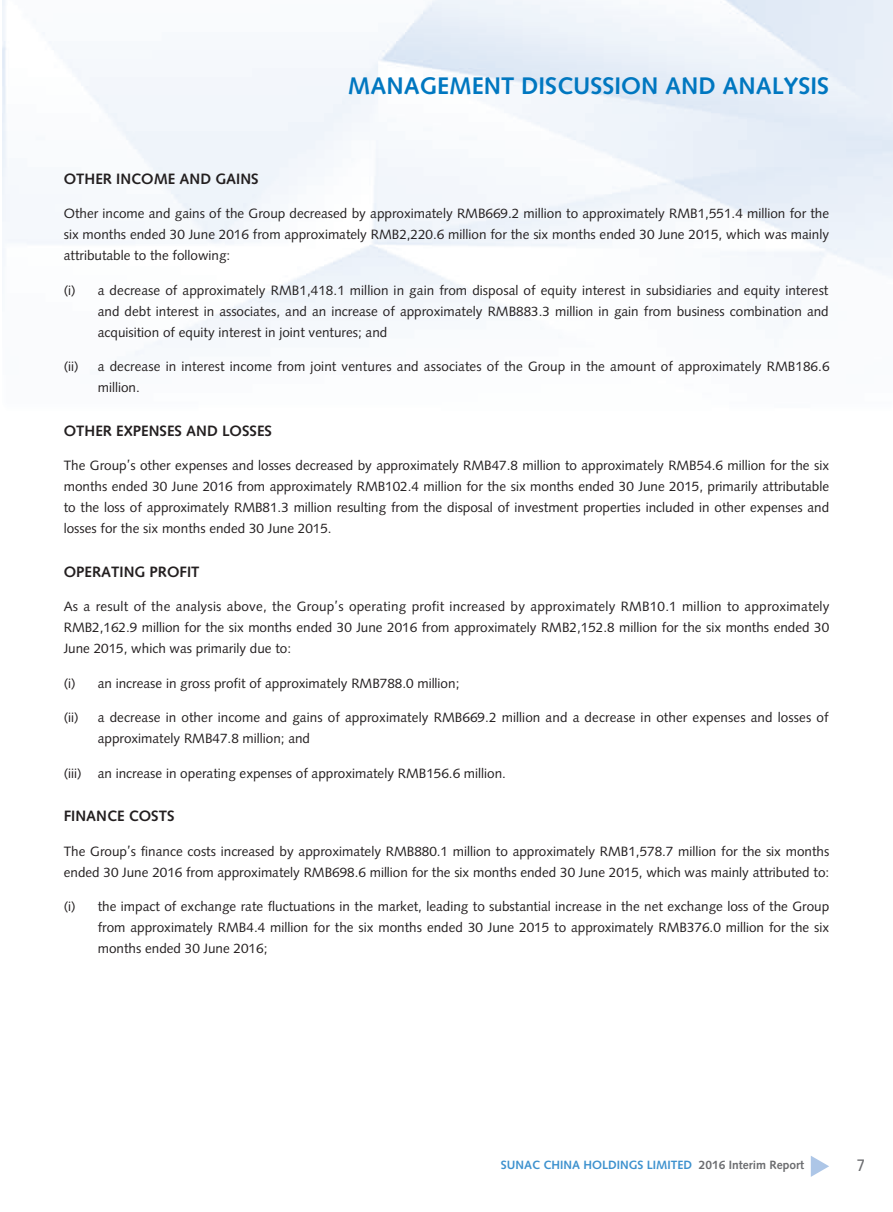
<style>
.page{position:relative;width:893px;height:1212px;background:#fff}
.page>*{position:absolute;margin:0;border:0;box-sizing:border-box;transform-origin:0 0}
.t1{font:700 24px "Syntax LT Std";color:#0077c0}
.t2{font:16.5px "Frutiger LT Std";color:#6c6d70;scale:.9 1}
._4__副標題{font:700 15px "Syntax LT Std";color:#231f20}
._1__內文{font:13.5px/21px "Syntax LT Std";color:#231f20;text-align:justify}
.t3{font:700 12px "Syntax LT Std";color:#3d91ce}
.s1{color:#6c6d70}
</style>
<div class="page">
<svg style="left:811px;top:1155px;width:18px;height:22px"></svg>
<h1 class="t1" style="left:348px;top:72px;width:483px">MANAGEMENT DISCUSSION AND ANALYSIS</h1>
<p class="_4__副標題" style="left:64px;top:170px;width:196px">OTHER INCOME AND GAINS</p>
<p class="_1__內文" style="left:64px;top:203px;width:767px">Other income and gains of the Group decreased by approximately RMB669.2 million to approximately RMB1,551.4 million for the six months ended 30 June 2016 from approximately RMB2,220.6 million for the six months ended 30 June 2015, which was mainly attributable to the following:</p>
<p class="_1__內文" style="left:98px;top:279px;width:732px;text-indent:-34px">(i) a decrease of approximately RMB1,418.1 million in gain from disposal of equity interest in subsidiaries and equity interest and debt interest in associates, and an increase of approximately RMB883.3 million in gain from business combination and acquisition of equity interest in joint ventures; and</p>
<p class="_1__內文" style="left:98px;top:356px;width:733px;text-indent:-34px">(ii) a decrease in interest income from joint ventures and associates of the Group in the amount of approximately RMB186.6 million.</p>
<p class="_4__副標題" style="left:64px;top:422px;width:210px">OTHER EXPENSES AND LOSSES</p>
<p class="_1__內文" style="left:64px;top:455px;width:767px">The Group’s other expenses and losses decreased by approximately RMB47.8 million to approximately RMB54.6 million for the six months ended 30 June 2016 from approximately RMB102.4 million for the six months ended 30 June 2015, primarily attributable to the loss of approximately RMB81.3 million resulting from the disposal of investment properties included in other expenses and losses for the six months ended 30 June 2015.</p>
<p class="_4__副標題" style="left:64px;top:563px;width:137px">OPERATING PROFIT</p>
<p class="_1__內文" style="left:64px;top:596px;width:767px">As a result of the analysis above, the Group’s operating profit increased by approximately RMB10.1 million to approximately RMB2,162.9 million for the six months ended 30 June 2016 from approximately RMB2,152.8 million for the six months ended 30<br>June 2015, which was primarily due to:</p>
<p class="_1__內文" style="left:64px;top:672px;width:397px">(i) an increase in gross profit of approximately RMB788.0 million;</p>
<p class="_1__內文" style="left:98px;top:707px;width:732px;text-indent:-34px">(ii) a decrease in other income and gains of approximately RMB669.2 million and a decrease in other expenses and losses of approximately RMB47.8 million; and</p>
<p class="_1__內文" style="left:64px;top:762px;width:444px">(iii) an increase in operating expenses of approximately RMB156.6 million.</p>
<p class="_4__副標題" style="left:64px;top:807px;width:112px">FINANCE COSTS</p>
<p class="_1__內文" style="left:64px;top:840px;width:767px">The Group’s finance costs increased by approximately RMB880.1 million to approximately RMB1,578.7 million for the six months ended 30 June 2016 from approximately RMB698.6 million for the six months ended 30 June 2015, which was mainly attributed to:</p>
<p class="_1__內文" style="left:98px;top:896px;width:733px;text-indent:-34px">(i) the impact of exchange rate fluctuations in the market, leading to substantial increase in the net exchange loss of the Group from approximately RMB4.4 million for the six months ended 30 June 2015 to approximately RMB376.0 million for the six months ended 30 June 2016;</p>
<p class="t3" style="left:501px;top:1158px;width:305px">SUNAC CHINA HOLDINGS LIMITED <span class="s1">2016 Interim Report</span></p>
<p class="t2" style="left:857px;top:1156px;width:11px">7</p>
</div>
